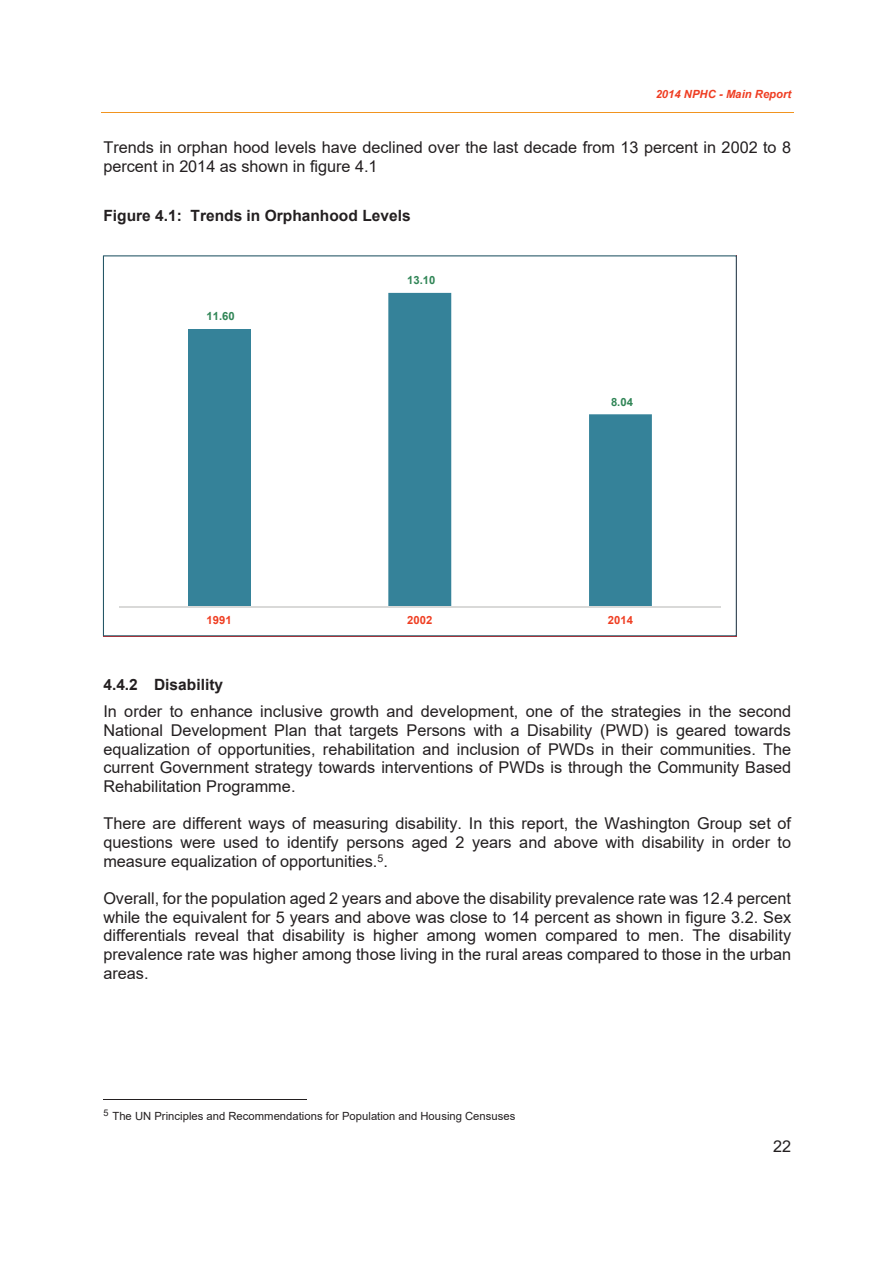
<style>
.page{position:relative;width:893px;height:1263px;background:#fff}
.page>*{position:absolute;margin:0;border:0;box-sizing:border-box;transform-origin:0 0}
.t1{font:16.2px/18.6px "Arial";color:#231f20;text-align:justify}
.t2{font:700 15.45px "Arial";color:#231f20}
.t3{font:11.25px "Arial";letter-spacing:.005em;color:#231f20}
.t4{font:italic 700 11.25px "Arial";letter-spacing:.005em;color:#ef3d22}
.t5{font:700 11.25px "Arial";letter-spacing:.005em;color:#308556}
.t6{font:700 11.25px "Arial";letter-spacing:.005em;color:#ef3e22}
</style>
<div class="page">
<hr style="left:101px;top:112px;width:692px;height:1px;background:#f1941f">
<hr style="left:103px;top:1099px;width:204px;height:1px;background:#231f20">
<svg style="left:103px;top:256px;width:634px;height:380px"></svg>
<p class="t4" style="left:656px;top:86px;width:137px">2014 NPHC - Main Report</p>
<p class="t1" style="left:103px;top:138px;width:689px">Trends in orphan hood levels have declined over the last decade from 13 percent in 2002 to 8 percent in 2014 as shown in figure 4.1</p>
<p class="t2" style="left:103px;top:204px;width:309px">Figure 4.1: Trends in Orphanhood Levels</p>
<p class="t5" style="left:207px;top:308px;width:30px">11.60</p>
<p class="t5" style="left:407px;top:272px;width:30px">13.10</p>
<p class="t5" style="left:611px;top:394px;width:24px">8.04</p>
<p class="t6" style="left:207px;top:612px;width:27px">1991</p>
<p class="t6" style="left:407px;top:612px;width:27px">2002</p>
<p class="t6" style="left:608px;top:612px;width:27px">2014</p>
<p class="t2" style="left:103px;top:674px;width:121px">4.4.2 Disability</p>
<p class="t1" style="left:103px;top:702px;width:689px">In order to enhance inclusive growth and development, one of the strategies in the second National Development Plan that targets Persons with a Disability (PWD) is geared towards equalization of opportunities, rehabilitation and inclusion of PWDs in their communities. The current Government strategy towards interventions of PWDs is through the Community Based Rehabilitation Programme.</p>
<p class="t1" style="left:103px;top:814px;width:689px">There are different ways of measuring disability. In this report, the Washington Group set of questions were used to identify persons aged 2 years and above with disability in order to measure equalization of opportunities.<sup>5</sup>.</p>
<p class="t1" style="left:103px;top:889px;width:689px">Overall, for the population aged 2 years and above the disability prevalence rate was 12.4 percent while the equivalent for 5 years and above was close to 14 percent as shown in figure 3.2. Sex differentials reveal that disability is higher among women compared to men. The disability prevalence rate was higher among those living in the rural areas compared to those in the urban areas.</p>
<p class="t3" style="left:103px;top:1109px;width:413px"><sup>5</sup> The UN Principles and Recommendations for Population and Housing Censuses</p>
<p class="t1" style="left:773px;top:1137px;width:20px">22</p>
</div>
